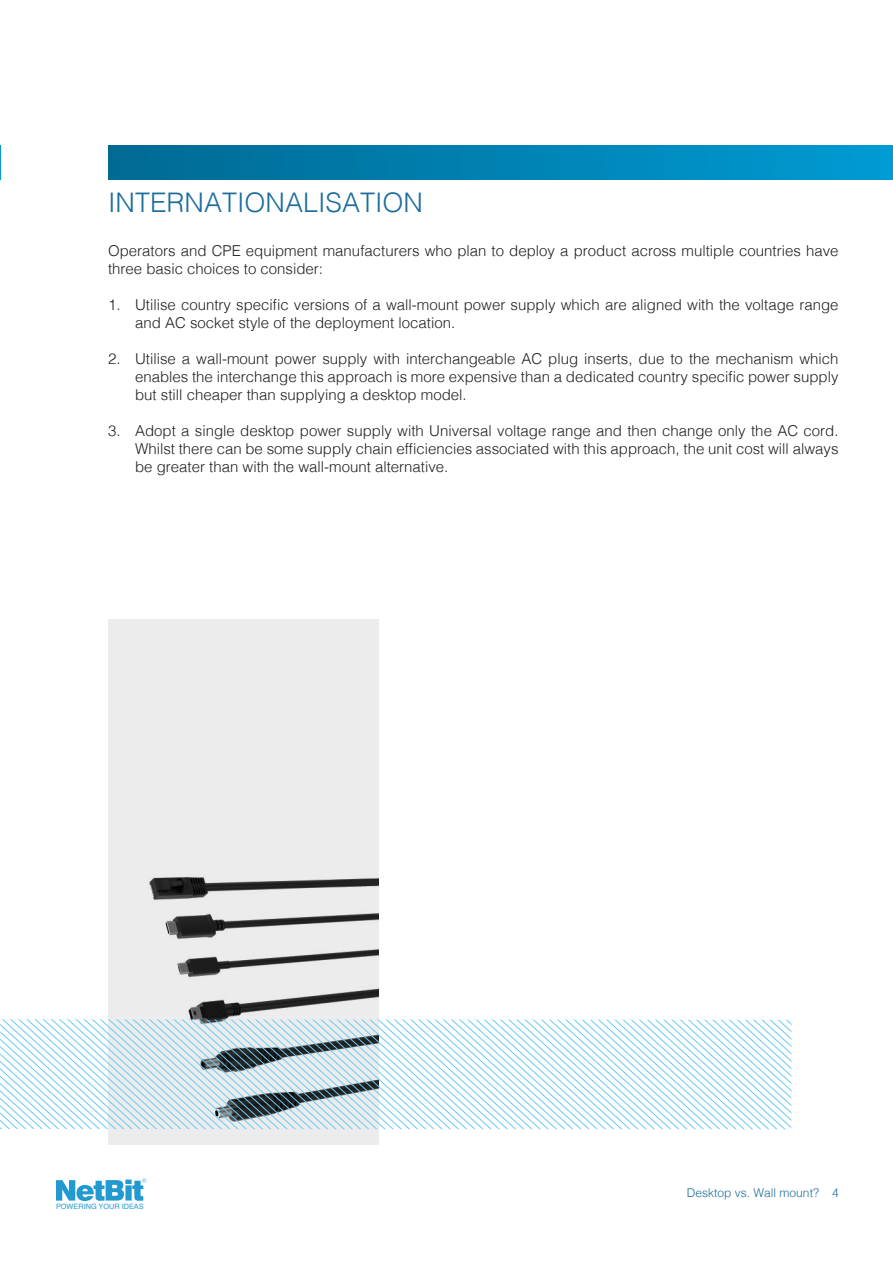
<style>
.page{position:relative;width:893px;height:1263px;background:#fff}
.page>*{position:absolute;margin:0;border:0;box-sizing:border-box;transform-origin:0 0}
.t1{font:300 27px "Helvetica";color:#1c6d9d}
.t2{font:300 15px/18px "Helvetica";color:#231f20}
.t3{font:300 12px "Helvetica";color:#1c6d9d}
.t4{font:7.35px "Helvetica";color:#219ad1}
</style>
<div class="page">
<img style="left:108px;top:619px;width:270px;height:526px">
<svg style="left:56px;top:1178px;width:90px;height:23px"></svg>
<svg style="left:0;top:1019px;width:791px;height:110px"></svg>
<hr style="left:0;top:145px;width:1px;height:35px;background:#009bd3">
<div style="left:108px;top:145px;width:785px;height:35px;background:linear-gradient(to right,#006992,#009bd3)"></div>
<p class="t1" style="left:108px;top:179px;width:317px">INTERNATIONALISATION</p>
<p class="t2" style="left:108px;top:241px;width:732px">Operators and CPE equipment manufacturers who plan to deploy a product across multiple countries have three basic choices to consider:</p>
<p class="t2" style="left:135px;top:295px;width:705px;text-indent:-27px">1. Utilise country specific versions of a wall-mount power supply which are aligned with the voltage range and AC socket style of the deployment location.</p>
<p class="t2" style="left:135px;top:349px;width:705px;text-align:justify;text-indent:-27px">2. Utilise a wall-mount power supply with interchangeable AC plug inserts, due to the mechanism which enables the interchange this approach is more expensive than a dedicated country specific power supply but still cheaper than supplying a desktop model.</p>
<p class="t2" style="left:135px;top:421px;width:705px;text-align:justify;text-indent:-27px">3. Adopt a single desktop power supply with Universal voltage range and then change only the AC cord.<br>Whilst there can be some supply chain efficiencies associated with this approach, the unit cost will always be greater than with the wall-mount alternative.</p>
<p class="t4" style="left:56px;top:1200px;width:89px">POWERING YOUR IDEAS</p>
<p class="t3" style="left:687px;top:1182px;width:134px">Desktop vs. Wall mount?</p>
<p class="t3" style="left:832px;top:1182px;width:8px">4</p>
</div>
